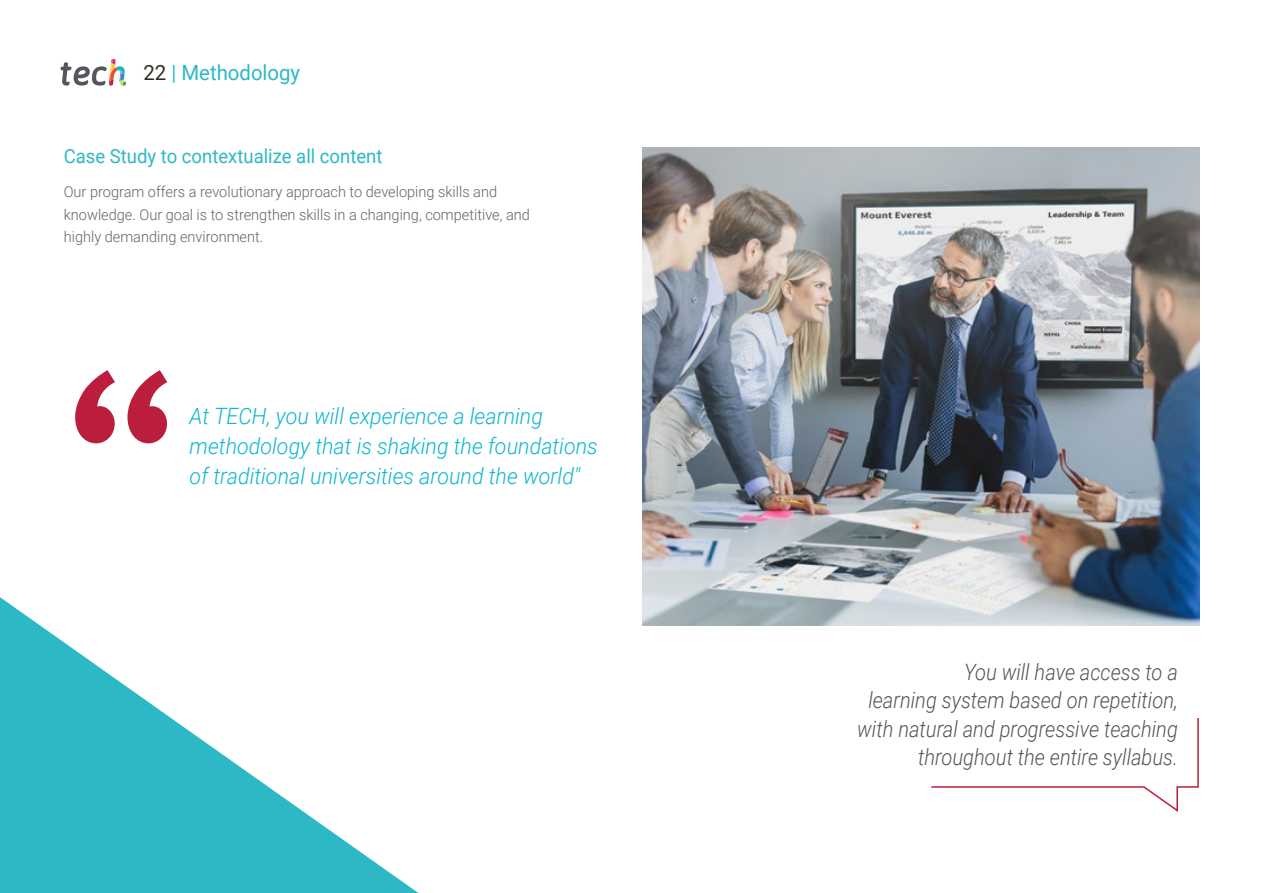
<style>
.page{position:relative;width:1263px;height:893px;background:#fff}
.page>*{position:absolute;margin:0;border:0;box-sizing:border-box;transform-origin:0 0}
.t1{font:italic 300 22.5px/28.5px "Roboto";color:#52555b;text-align:right;scale:.89 1}
.t2{font:italic 300 22.5px/30px "Roboto";color:#0fb6cf;scale:.95 1}
.t3{font:21px "Roboto";color:#2db8c5}
.t4{font:19.5px "Roboto";color:#2db8c5;scale:.95 1}
.t5{font:300 15px/22.5px "Roboto";color:#61646a}
.s1{color:#312e20}
</style>
<div class="page">
<img style="left:642px;top:148px;width:557px;height:477px">
<svg style="left:61px;top:59px;width:65px;height:27px"></svg>
<svg style="left:0;top:597px;width:419px;height:296px"></svg>
<svg style="left:931px;top:718px;width:268px;height:94px"></svg>
<svg style="left:75px;top:370px;width:92px;height:73px"></svg>
<h2 class="t3" style="left:144px;top:57px;width:158px"><span class="s1">22</span> | Methodology</h2>
<h3 class="t4" style="left:64px;top:143px;width:337px">Case Study to contextualize all content</h3>
<p class="t5" style="left:64px;top:180px;width:468px">Our program offers a revolutionary approach to developing skills and knowledge. Our goal is to strengthen skills in a changing, competitive, and highly demanding environment.</p>
<h1 class="t2" style="left:190px;top:400px;width:431px">At TECH, you will experience a learning methodology that is shaking the foundations of traditional universities around the world"</h1>
<h1 class="t1" style="left:857px;top:656px;width:362px">You will have access to a<br>learning system based on repetition, with natural and progressive teaching throughout the entire syllabus.</h1>
</div>
